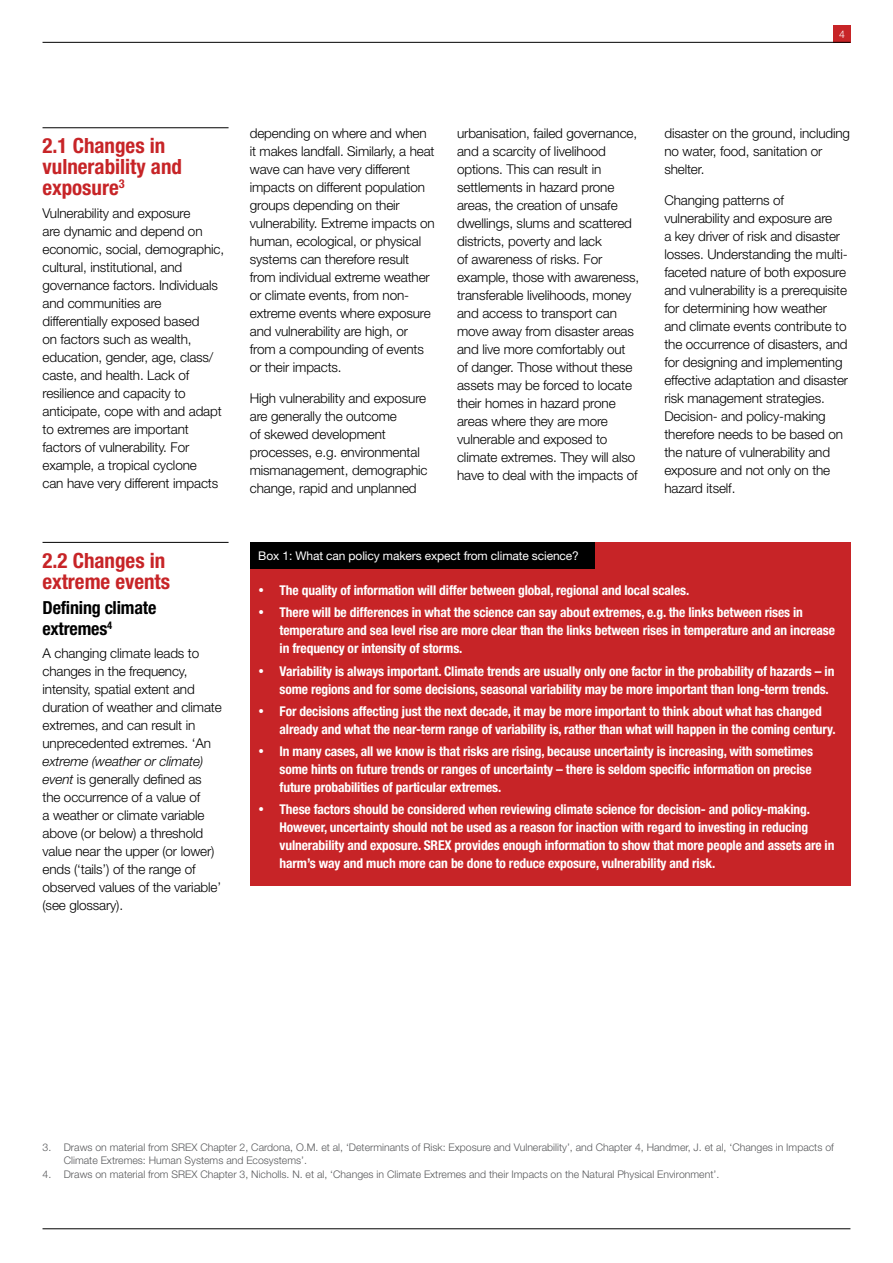
<style>
.page{position:relative;width:893px;height:1263px;background:#fff}
.page>*{position:absolute;margin:0;border:0;box-sizing:border-box;transform-origin:0 0}
.t1{font:700 condensed 21px/21px "Helvetica Neue";color:#c72427}
.t2{font:700 condensed 18px/21px "Helvetica Neue";letter-spacing:-.01em;color:#000}
.t3{font:300 13.5px/18px "Helvetica Neue";letter-spacing:-.01em;color:#000}
.t4{font:700 condensed 13.5px/18px "Helvetica Neue";letter-spacing:-.01em;color:#fff}
.t5{font:12px "Helvetica Neue";letter-spacing:-.01em;color:#fff}
.t6{font:300 10.5px/13.5px "Helvetica Neue";color:#58595b}
.t7{font:300 10.5px "Helvetica Neue";color:#fff}
.s1{font-style:italic}
</style>
<div class="page">
<div style="left:833px;top:25px;width:17px;height:17px;background:#c72427"></div>
<hr style="left:43px;top:127px;width:186px;height:1px;background:#000">
<div style="left:250px;top:542px;width:600px;height:343px;background:#c72427"></div>
<hr style="left:43px;top:542px;width:186px;height:1px;background:#000">
<div style="left:250px;top:542px;width:344px;height:27px;background:#000"></div>
<hr style="left:43px;top:42px;width:807px;height:1px;background:#000">
<hr style="left:43px;top:1228px;width:807px;height:1px;background:#000">
<p class="t7" style="left:839px;top:28px;width:7px">4</p>
<h1 class="t1" style="left:43px;top:135px;width:141px">2.1 Changes in vulnerability and exposure<sup>3</sup></h1>
<p class="t3" style="left:43px;top:204px;width:183px">Vulnerability and exposure<br>are dynamic and depend on economic, social, demographic, cultural, institutional, and governance factors. Individuals and communities are differentially exposed based<br>on factors such as wealth, education, gender, age, class/ caste, and health. Lack of resilience and capacity to anticipate, cope with and adapt to extremes are important factors of vulnerability. For example, a tropical cyclone<br>can have very different impacts</p>
<h1 class="t1" style="left:43px;top:550px;width:129px">2.2 Changes in extreme events</h1>
<h2 class="t2" style="left:43px;top:597px;width:115px">Defining climate extremes<sup>4</sup></h2>
<p class="t3" style="left:43px;top:643px;width:181px">A changing climate leads to changes in the frequency, intensity, spatial extent and duration of weather and climate extremes, and can result in unprecedented extremes. ‘An</p>
<p class="t3" style="left:43px;top:751px;width:180px"><span class="s1">extreme (weather or climate) event</span> is generally defined as the occurrence of a value of<br>a weather or climate variable above (or below) a threshold value near the upper (or lower) ends (‘tails’) of the range of observed values of the variable’ (see glossary).</p>
<p class="t3" style="left:250px;top:124px;width:186px">depending on where and when it makes landfall. Similarly, a heat wave can have very different impacts on different population groups depending on their vulnerability. Extreme impacts on human, ecological, or physical systems can therefore result from individual extreme weather or climate events, from non&shy;extreme events where exposure and vulnerability are high, or from a compounding of events or their impacts.</p>
<p class="t3" style="left:250px;top:389px;width:179px">High vulnerability and exposure are generally the outcome<br>of skewed development processes, e.g. environmental mismanagement, demographic change, rapid and unplanned</p>
<p class="t3" style="left:457px;top:124px;width:184px">urbanisation, failed governance, and a scarcity of livelihood options. This can result in settlements in hazard prone areas, the creation of unsafe dwellings, slums and scattered districts, poverty and lack<br>of awareness of risks. For example, those with awareness, transferable livelihoods, money and access to transport can move away from disaster areas and live more comfortably out of danger. Those without these assets may be forced to locate their homes in hazard prone areas where they are more vulnerable and exposed to climate extremes. They will also have to deal with the impacts of</p>
<p class="t3" style="left:664px;top:124px;width:187px">disaster on the ground, including no water, food, sanitation or shelter.</p>
<p class="t3" style="left:664px;top:191px;width:185px">Changing patterns of vulnerability and exposure are<br>a key driver of risk and disaster losses. Understanding the multi&shy;faceted nature of both exposure and vulnerability is a prerequisite for determining how weather and climate events contribute to the occurrence of disasters, and for designing and implementing effective adaptation and disaster risk management strategies.<br>Decision- and policy-making therefore needs to be based on the nature of vulnerability and exposure and not only on the hazard itself.</p>
<p class="t5" style="left:258px;top:549px;width:322px">Box 1: What can policy makers expect from climate science?</p>
<p class="t4" style="left:280px;top:579px;width:525px;line-height:22.2px">The quality of information will differ between global, regional and local scales.<br>There will be differences in what the science can say about extremes, e.g. the links between rises in</p>
<p class="t4" style="left:280px;top:621px;width:557px">temperature and sea level rise are more clear than the links between rises in temperature and an increase in frequency or intensity of storms.</p>
<p class="t4" style="left:280px;top:662px;width:556px">Variability is always important. Climate trends are usually only one factor in the probability of hazards – in some regions and for some decisions, seasonal variability may be more important than long-term trends.</p>
<p class="t4" style="left:280px;top:702px;width:557px">For decisions affecting just the next decade, it may be more important to think about what has changed already and what the near-term range of variability is, rather than what will happen in the coming century.</p>
<p class="t4" style="left:280px;top:742px;width:535px;text-align:justify">In many cases, all we know is that risks are rising, because uncertainty is increasing, with sometimes some hints on future trends or ranges of uncertainty – there is seldom specific information on precise future probabilities of particular extremes.</p>
<p class="t4" style="left:280px;top:800px;width:556px">These factors should be considered when reviewing climate science for decision- and policy-making.<br>However, uncertainty should not be used as a reason for inaction with regard to investing in reducing vulnerability and exposure. SREX provides enough information to show that more people and assets are in harm’s way and much more can be done to reduce exposure, vulnerability and risk.</p>
<p class="t6" style="left:64px;top:1140px;width:772px;text-indent:-21px">3. Draws on material from SREX Chapter 2, Cardona, O.M. et al, ‘Determinants of Risk: Exposure and Vulnerability’, and Chapter 4, Handmer, J. et al, ‘Changes in Impacts of<br>Climate Extremes: Human Systems and Ecosystems’.</p>
<p class="t6" style="left:43px;top:1167px;width:678px">4. Draws on material from SREX Chapter 3, Nicholls. N. et al, ‘Changes in Climate Extremes and their Impacts on the Natural Physical Environment’.</p>
</div>
